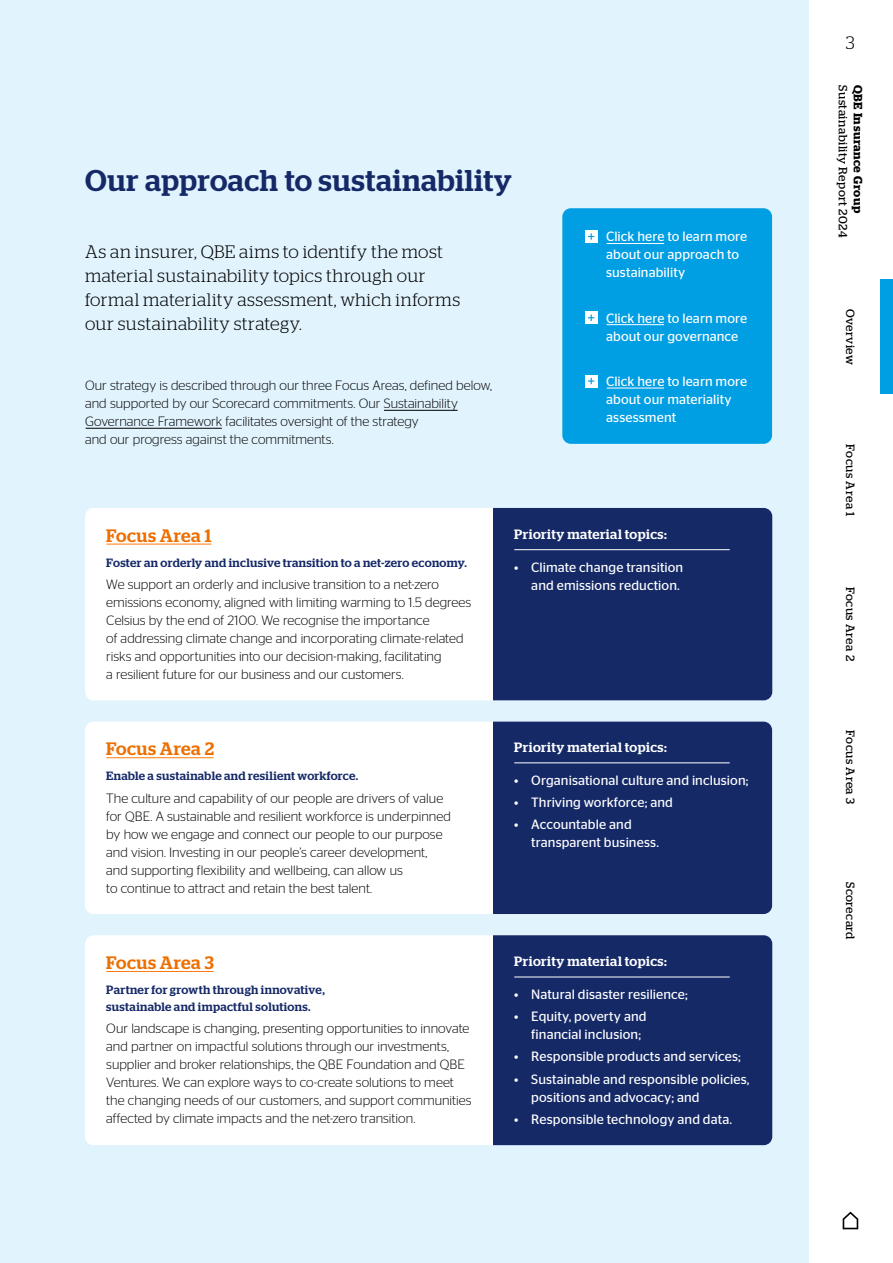
<style>
.page{position:relative;width:893px;height:1263px;background:#fff}
.page>*{position:absolute;margin:0;border:0;box-sizing:border-box;transform-origin:0 0}
.t1{font:500 30px "Stag";letter-spacing:.02em;color:#152967}
.t2{font:300 18px/24px "Stag";letter-spacing:.025em;color:#000}
.t3{font:500 18px "Stag";letter-spacing:.03em;color:#ed6f00}
.t4{font:300 13.5px/18px "Stag Sans";color:#000}
.t5{font:13.5px/18px "Stag Sans";letter-spacing:.005em;color:#fff}
.t6{font:500 13.5px "Stag";letter-spacing:.035em;color:#fff}
.t7{font:500 12px/16.5px "Stag";letter-spacing:.025em;color:#152967}
.t8{font:12px "Stag";letter-spacing:.04em;color:#000}
.t9{font:600 12px "Stag";letter-spacing:.04em;color:#000}
</style>
<div class="page">
<div style="left:0;top:0;width:808px;height:1263px;background:#e1f3fd"></div>
<div style="left:493px;top:508px;width:279px;height:192px;background:#152967"></div>
<div style="left:493px;top:722px;width:279px;height:192px;background:#152967"></div>
<div style="left:493px;top:935px;width:279px;height:210px;background:#152967"></div>
<div style="left:85px;top:508px;width:408px;height:192px;background:#fff"></div>
<div style="left:85px;top:722px;width:408px;height:192px;background:#fff"></div>
<div style="left:85px;top:935px;width:408px;height:210px;background:#fff"></div>
<hr style="left:514px;top:549px;width:216px;height:1px;background:#fff">
<hr style="left:514px;top:977px;width:216px;height:1px;background:#fff">
<div style="left:562px;top:208px;width:210px;height:236px;background:#009ee3;border-radius:9px"></div>
<div style="left:585px;top:230px;width:13px;height:13px;background:#fff"></div>
<svg style="left:588px;top:233px;width:6px;height:7px"></svg>
<div style="left:585px;top:311px;width:13px;height:13px;background:#fff"></div>
<svg style="left:588px;top:315px;width:6px;height:6px"></svg>
<div style="left:585px;top:375px;width:13px;height:12px;background:#fff"></div>
<svg style="left:588px;top:378px;width:6px;height:6px"></svg>
<hr style="left:514px;top:762px;width:216px;height:1px;background:#fff">
<svg style="left:843px;top:1211px;width:15px;height:18px"></svg>
<div style="left:880px;top:280px;width:13px;height:114px;background:#009ee3"></div>
<hr style="left:384px;top:410px;width:74px;height:1px;background:#000">
<hr style="left:86px;top:428px;width:136px;height:1px;background:#000">
<hr style="left:106px;top:544px;width:105px;height:1px;background:#ff780e">
<hr style="left:106px;top:757px;width:108px;height:1px;background:#ff780e">
<hr style="left:106px;top:971px;width:108px;height:1px;background:#ff780e">
<hr style="left:607px;top:243px;width:57px;height:1px;background:#fff">
<hr style="left:607px;top:324px;width:57px;height:1px;background:#fff">
<hr style="left:607px;top:388px;width:57px;height:1px;background:#fff">
<h1 class="t1" style="left:85px;top:163px;width:428px">Our approach to sustainability</h1>
<h2 class="t2" style="left:85px;top:239px;width:377px">As an insurer, QBE aims to identify the most material sustainability topics through our formal materiality assessment, which informs our sustainability strategy.</h2>
<p class="t4" style="left:85px;top:376px;width:408px">Our strategy is described through our three Focus Areas, defined below, and supported by our Scorecard commitments. Our Sustainability Governance Framework facilitates oversight of the strategy<br>and our progress against the commitments.</p>
<p class="t5" style="left:606px;top:228px;width:143px">Click here to learn more about our approach to sustainability</p>
<p class="t5" style="left:606px;top:309px;width:143px">Click here to learn more about our governance</p>
<p class="t5" style="left:606px;top:372px;width:143px">Click here to learn more about our materiality assessment</p>
<h2 class="t3" style="left:106px;top:525px;width:107px">Focus Area 1</h2>
<p class="t7" style="left:106px;top:554px;width:362px">Foster an orderly and inclusive transition to a net-zero economy.</p>
<p class="t4" style="left:106px;top:575px;width:366px">We support an orderly and inclusive transition to a net‑zero emissions economy, aligned with limiting warming to 1.5 degrees Celsius by the end of 2100. We recognise the importance<br>of addressing climate change and incorporating climate‑related risks and opportunities into our decision‑making, facilitating<br>a resilient future for our business and our customers.</p>
<h2 class="t3" style="left:106px;top:738px;width:109px">Focus Area 2</h2>
<p class="t7" style="left:106px;top:768px;width:254px">Enable a sustainable and resilient workforce.</p>
<p class="t4" style="left:106px;top:789px;width:346px">The culture and capability of our people are drivers of value for QBE. A sustainable and resilient workforce is underpinned by how we engage and connect our people to our purpose and vision. Investing in our people’s career development, and supporting flexibility and wellbeing, can allow us<br>to continue to attract and retain the best talent.</p>
<h2 class="t3" style="left:106px;top:952px;width:109px">Focus Area 3</h2>
<p class="t7" style="left:106px;top:981px;width:220px">Partner for growth through innovative, sustainable and impactful solutions.</p>
<p class="t4" style="left:106px;top:1019px;width:367px">Our landscape is changing, presenting opportunities to innovate and partner on impactful solutions through our investments, supplier and broker relationships, the QBE Foundation and QBE Ventures. We can explore ways to co‑create solutions to meet the changing needs of our customers, and support communities affected by climate impacts and the net‑zero transition.</p>
<p class="t6" style="left:514px;top:526px;width:154px">Priority material topics:</p>
<p class="t5" style="left:514px;top:558px;width:170px;text-align:right">• Climate change transition and emissions reduction.</p>
<p class="t6" style="left:514px;top:739px;width:154px">Priority material topics:</p>
<p class="t5" style="left:514px;top:771px;width:236px">• Organisational culture and inclusion;</p>
<p class="t5" style="left:514px;top:793px;width:160px">• Thriving workforce; and</p>
<p class="t5" style="left:531px;top:815px;width:129px;text-indent:-17px">• Accountable and transparent business.</p>
<p class="t6" style="left:514px;top:953px;width:154px">Priority material topics:</p>
<p class="t5" style="left:514px;top:985px;width:175px">• Natural disaster resilience;</p>
<p class="t5" style="left:531px;top:1007px;width:117px;text-indent:-17px">• Equity, poverty and financial inclusion;</p>
<p class="t5" style="left:514px;top:1047px;width:228px">• Responsible products and services;</p>
<p class="t5" style="left:531px;top:1070px;width:220px;text-indent:-17px">• Sustainable and responsible policies, positions and advocacy; and</p>
<p class="t5" style="left:514px;top:1110px;width:219px">• Responsible technology and data.</p>
<h2 class="t2" style="left:846px;top:30px;width:10px">3</h2>
<p class="t8" style="left:850px;top:85px;width:154px;rotate:90deg">Sustainability Report 2024</p>
<p class="t9" style="left:865px;top:85px;width:129px;rotate:90deg">QBE Insurance Group</p>
<p class="t8" style="left:857px;top:309px;width:58px;rotate:90deg">Overview</p>
<p class="t8" style="left:857px;top:444px;width:73px;rotate:90deg">Focus Area 1</p>
<p class="t8" style="left:857px;top:587px;width:75px;rotate:90deg">Focus Area 2</p>
<p class="t8" style="left:857px;top:730px;width:75px;rotate:90deg">Focus Area 3</p>
<p class="t8" style="left:857px;top:882px;width:59px;rotate:90deg">Scorecard</p>
</div>
